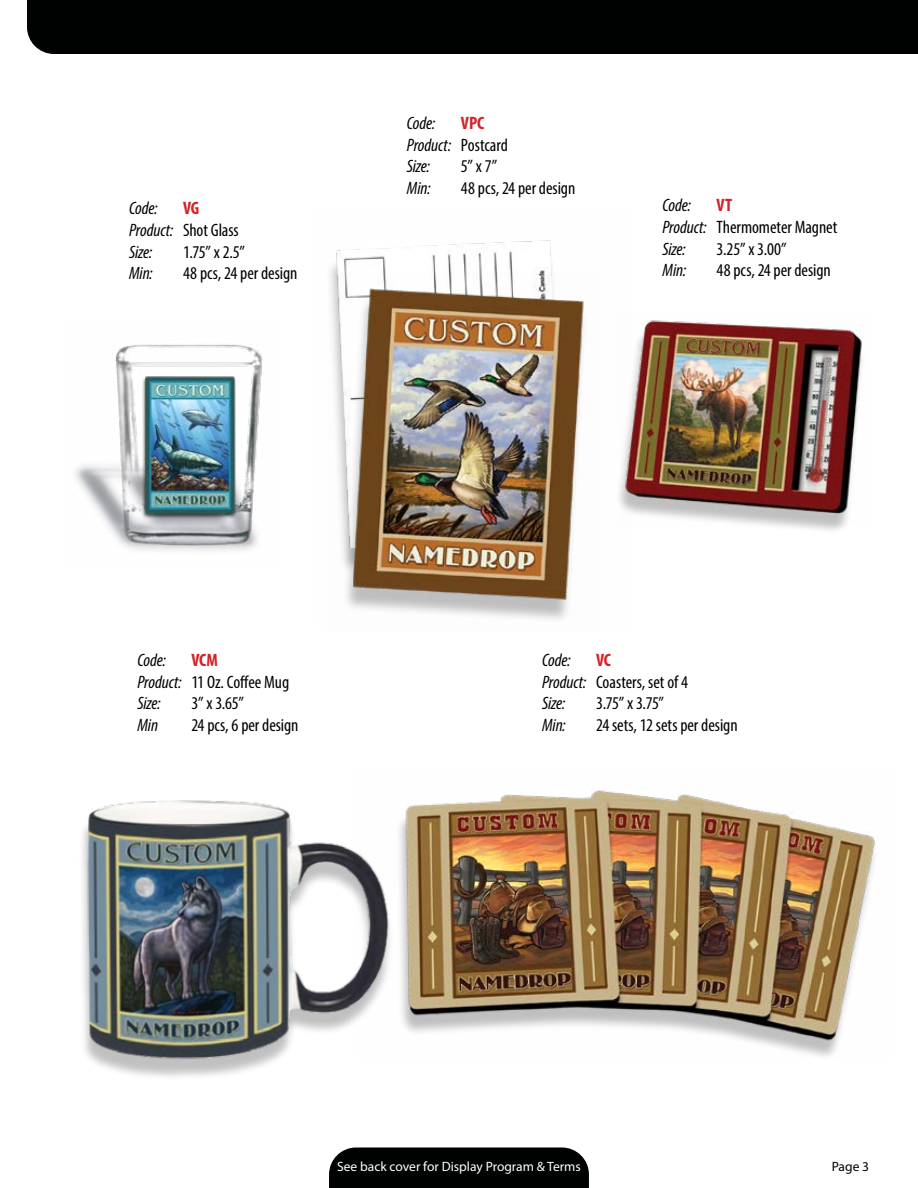
<style>
.page{position:relative;width:918px;height:1188px;background:#fff}
.page>*{position:absolute;margin:0;border:0;box-sizing:border-box;transform-origin:0 0}
.t1{font:condensed 18px/21.6px "Myriad Pro";letter-spacing:-.005em;color:#000}
.t2{font:italic condensed 18px/21.6px "Myriad Pro";letter-spacing:-.005em;color:#000}
.t3{font:700 condensed 18px "Myriad Pro";letter-spacing:-.005em;color:#d2232a}
.t4{font:13.5px "Myriad Pro";color:#fff}
.t5{font:13.5px "Myriad Pro";color:#000}
</style>
<div class="page">
<div style="left:27px;top:0;width:891px;height:54px;background:#000101"></div>
<img style="left:82px;top:800px;width:273px;height:277px">
<img style="left:355px;top:790px;width:520px;height:267px">
<div style="left:329px;top:1148px;width:260px;height:40px;background:#000101"></div>
<img style="left:330px;top:240px;width:222px;height:33px">
<img style="left:330px;top:273px;width:254px;height:347px">
<img style="left:619px;top:320px;width:243px;height:207px">
<img style="left:75px;top:344px;width:187px;height:207px">
<p class="t2" style="left:129px;top:197px;width:46px">Code:<br>Product:<br>Size:<br>Min:</p>
<p class="t3" style="left:183px;top:197px;width:18px">VG</p>
<p class="t1" style="left:183px;top:219px;width:116px">Shot Glass<br>1.75” x 2.5”<br>48 pcs, 24 per design</p>
<p class="t2" style="left:407px;top:112px;width:46px">Code:<br>Product:<br>Size:<br>Min:</p>
<p class="t3" style="left:461px;top:112px;width:25px">VPC</p>
<p class="t1" style="left:461px;top:134px;width:116px">Postcard<br>5” x 7”<br>48 pcs, 24 per design</p>
<p class="t2" style="left:663px;top:194px;width:46px">Code:<br>Product:<br>Size:<br>Min:</p>
<p class="t3" style="left:717px;top:194px;width:17px">VT</p>
<p class="t1" style="left:717px;top:216px;width:122px">Thermometer Magnet<br>3.25” x 3.00”<br>48 pcs, 24 per design</p>
<p class="t2" style="left:137px;top:649px;width:46px">Code:<br>Product:<br>Size:<br>Min</p>
<p class="t3" style="left:191px;top:649px;width:28px">VCM</p>
<p class="t1" style="left:191px;top:671px;width:109px">11 Oz. Coffee Mug<br>3” x 3.65”<br>24 pcs, 6 per design</p>
<p class="t2" style="left:542px;top:649px;width:46px">Code:<br>Product:<br>Size:<br>Min:</p>
<p class="t3" style="left:596px;top:649px;width:16px">VC</p>
<p class="t1" style="left:596px;top:671px;width:143px">Coasters, set of 4<br>3.75” x 3.75”<br>24 sets, 12 sets per design</p>
<p class="t4" style="left:337px;top:1158px;width:245px">See back cover for Display Program &amp; Terms</p>
<p class="t5" style="left:832px;top:1158px;width:39px">Page 3</p>
</div>
